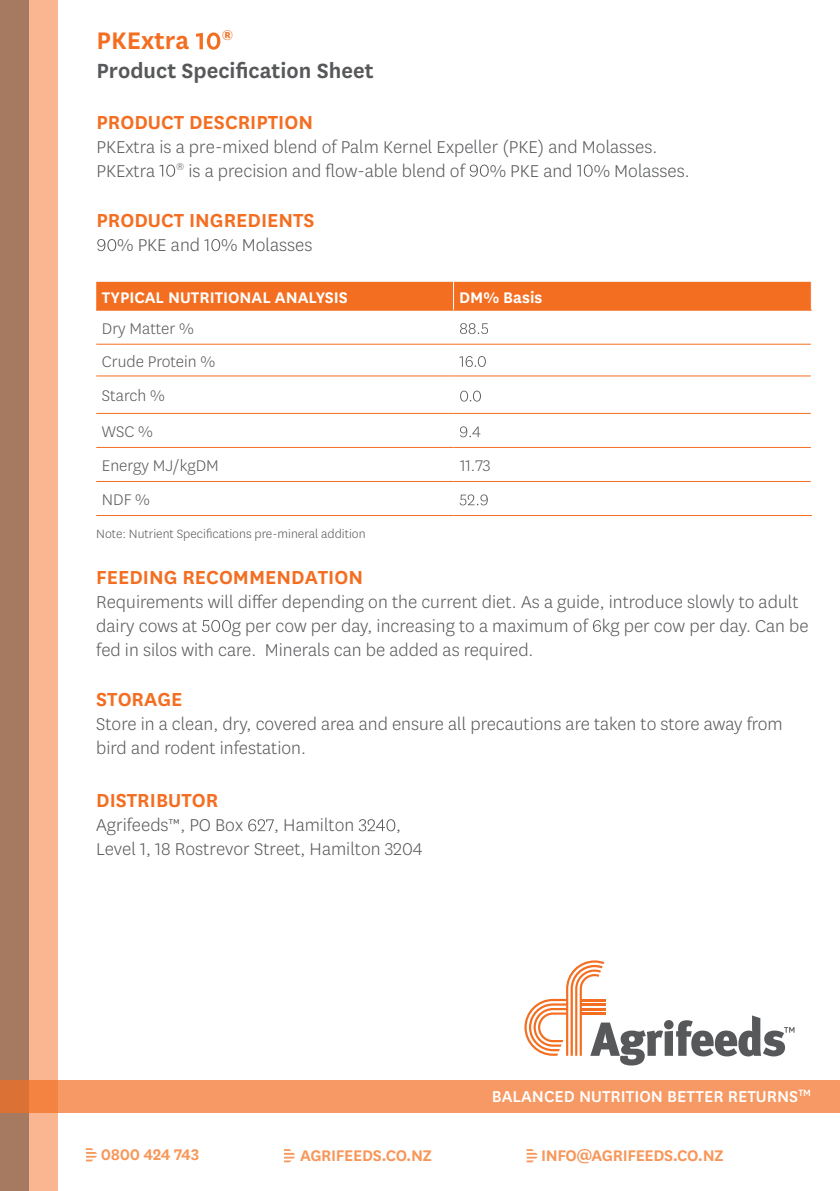
<style>
.page{position:relative;width:840px;height:1191px;background:#fff}
.page>*{position:absolute;margin:0;border:0;box-sizing:border-box;transform-origin:0 0}
.t1{font:600 28px "National";color:#f36e21}
.t2{font:600 24px "National";color:#57585a}
.t3{font:600 23.6px "National";letter-spacing:-.02em;color:#f7975a}
.t4{font:600 22px "National";color:#f36e21}
.t5{font:300 20px/24px "National";color:#57585a}
.t6{font:300 20px/24px "National";color:#58595b}
.t7{font:500 18.4px "National";color:#fff}
.t8{font:300 18px/32.8px "National";color:#57585a}
.t9{font:600 18px "National";letter-spacing:-.02em;color:#f7975a}
.t10{font:600 18px "National";color:#fff}
.t11{font:300 14px "National";color:#57585a}
.s1{color:#57585a}
</style>
<div class="page">
<div style="left:0;top:0;width:57px;height:1191px;background:#f9b690"></div>
<div style="left:0;top:0;width:29px;height:1191px;background:#a67a60"></div>
<div style="left:0;top:1080px;width:839px;height:32px;background:#f69964"></div>
<svg style="left:86px;top:1148px;width:11px;height:13px"></svg>
<svg style="left:284px;top:1149px;width:11px;height:13px"></svg>
<svg style="left:526px;top:1149px;width:11px;height:13px"></svg>
<svg style="left:196px;top:32px;width:24px;height:18px"></svg>
<svg style="left:159px;top:165px;width:16px;height:12px"></svg>
<svg style="left:469px;top:165px;width:19px;height:12px"></svg>
<svg style="left:577px;top:165px;width:15px;height:12px"></svg>
<svg style="left:97px;top:239px;width:19px;height:12px"></svg>
<svg style="left:204px;top:239px;width:16px;height:12px"></svg>
<div style="left:96px;top:282px;width:715px;height:28px;background:#f36e21"></div>
<hr style="left:96px;top:310px;width:357px;height:1px;background:#f36e21">
<hr style="left:453px;top:310px;width:358px;height:1px;background:#f36e21">
<hr style="left:96px;top:344px;width:357px;height:1px;background:#f36e21">
<hr style="left:453px;top:344px;width:357px;height:1px;background:#f36e21">
<hr style="left:96px;top:375px;width:357px;height:1px;background:#f36e21">
<hr style="left:453px;top:375px;width:357px;height:1px;background:#f36e21">
<hr style="left:96px;top:413px;width:357px;height:1px;background:#f36e21">
<hr style="left:453px;top:413px;width:357px;height:1px;background:#f36e21">
<hr style="left:96px;top:447px;width:357px;height:1px;background:#f36e21">
<hr style="left:453px;top:447px;width:357px;height:1px;background:#f36e21">
<hr style="left:96px;top:481px;width:357px;height:1px;background:#f36e21">
<hr style="left:453px;top:481px;width:357px;height:1px;background:#f36e21">
<hr style="left:96px;top:515px;width:357px;height:1px;background:#f36e21">
<hr style="left:453px;top:515px;width:358px;height:1px;background:#f36e21">
<svg style="left:460px;top:323px;width:27px;height:11px"></svg>
<svg style="left:459px;top:356px;width:26px;height:11px"></svg>
<svg style="left:460px;top:391px;width:20px;height:10px"></svg>
<svg style="left:460px;top:426px;width:20px;height:11px"></svg>
<svg style="left:459px;top:494px;width:28px;height:11px"></svg>
<svg style="left:202px;top:620px;width:29px;height:12px"></svg>
<svg style="left:593px;top:620px;width:7px;height:12px"></svg>
<svg style="left:248px;top:819px;width:26px;height:12px"></svg>
<svg style="left:358px;top:819px;width:37px;height:12px"></svg>
<svg style="left:524px;top:960px;width:270px;height:105px"></svg>
<p class="t1" style="left:96px;top:21px;width:138px">PKExtra <sup>®</sup></p>
<p class="t2" style="left:96px;top:54px;width:278px">Product Specification Sheet</p>
<p class="t4" style="left:96px;top:107px;width:218px">PRODUCT DESCRIPTION</p>
<p class="t5" style="left:96px;top:134px;width:594px">PKExtra is a pre-mixed blend of Palm Kernel Expeller (PKE) and Molasses.<br>PKExtra <sup>®</sup> is a precision and flow-able blend of % PKE and % Molasses.</p>
<p class="t4" style="left:96px;top:205px;width:219px">PRODUCT INGREDIENTS</p>
<p class="t5" style="left:117px;top:232px;width:196px">% PKE and % Molasses</p>
<p class="t10" style="left:102px;top:285px;width:247px">TYPICAL NUTRITIONAL ANALYSIS</p>
<p class="t10" style="left:459px;top:285px;width:85px">DM% Basis</p>
<p class="t8" style="left:102px;top:311px;width:115px">Dry Matter %<br>Crude Protein %</p>
<p class="t8" style="left:102px;top:377px;width:64px;line-height:35.8px">Starch %<br>WSC %</p>
<p class="t8" style="left:102px;top:449px;width:118px">Energy MJ/kgDM</p>
<p class="t8" style="left:459px;top:449px;width:32px">11.73</p>
<p class="t8" style="left:102px;top:483px;width:50px">NDF %</p>
<p class="t11" style="left:96px;top:525px;width:271px">Note: Nutrient Specifications pre-mineral addition</p>
<p class="t4" style="left:96px;top:562px;width:268px">FEEDING RECOMMENDATION</p>
<p class="t5" style="left:96px;top:589px;width:703px">Requirements will differ depending on the current diet. As a guide, introduce slowly to adult dairy cows at</p>
<p class="t5" style="left:96px;top:613px;width:713px;text-indent:136px">g per cow per day, increasing to a maximum of kg per cow per day. Can be fed in silos with care. Minerals can be added as required.</p>
<p class="t4" style="left:96px;top:684px;width:88px">STORAGE</p>
<p class="t5" style="left:96px;top:711px;width:687px">Store in a clean, dry, covered area and ensure all precautions are taken to store away from bird and rodent infestation.</p>
<p class="t4" style="left:96px;top:785px;width:124px">DISTRIBUTOR</p>
<p class="t5" style="left:96px;top:812px;width:148px">Agrifeeds™, PO Box</p>
<p class="t5" style="left:274px;top:812px;width:81px">, Hamilton</p>
<p class="t6" style="left:96px;top:812px;width:328px;text-indent:300px"><span class="s1">,<br></span>Level 1, 18 Rostrevor Street, Hamilton 3204</p>
<p class="t7" style="left:491px;top:1084px;width:320px">BALANCED NUTRITION BETTER RETURNS<sup>TM</sup></p>
<p class="t3" style="left:300px;top:1139px;width:174px">AGRIFEEDS.CO.NZ</p>
<p class="t9" style="left:101px;top:1142px;width:100px">0800 424 743</p>
<p class="t9" style="left:540px;top:1142px;width:184px">INFO@AGRIFEEDS.CO.NZ</p>
<p class="t9" style="left:300px;top:1142px;width:133px">AGRIFEEDS.CO.NZ</p>
</div>
